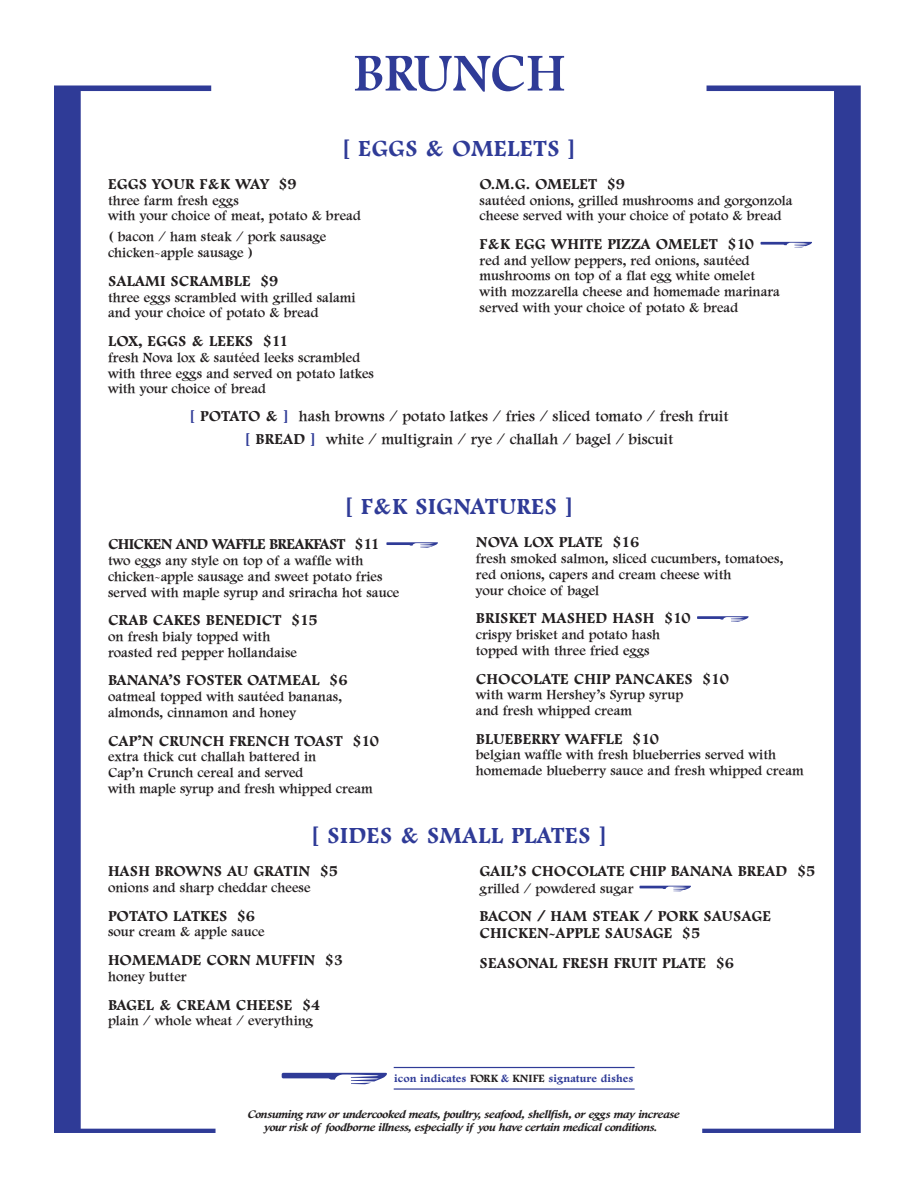
<style>
.page{position:relative;width:918px;height:1188px;background:#fff}
.page>*{position:absolute;margin:0;border:0;box-sizing:border-box;transform-origin:0 0}
.t1{font:55.5px "Footlight";color:#2f3b97}
.t2{font:700 24px "Footlight";color:#2f3b97}
.t3{font:700 15.75px/16.5px "Footlight";color:#231f20}
.t4{font:15.75px/23.2px "Footlight";color:#231f20;text-align:center}
.t5{font:700 15.75px "Footlight";letter-spacing:-.05em;color:#231f20}
.t6{font:700 15.75px "Footlight";letter-spacing:-.025em;color:#231f20}
.t7{font:14.25px/15.8px "Footlight";color:#231f20}
.t8{font:italic 700 12px/13.5px "Footlight";letter-spacing:-.03em;color:#231f20;text-align:center}
.t9{font:700 11.55px "Footlight";color:#2f3b97}
.s1{font-weight:700;color:#2f3b97}
.s2{font-weight:700}
.s3{color:#231f20}
</style>
<div class="page">
<svg style="left:54px;top:86px;width:162px;height:1047px"></svg>
<svg style="left:702px;top:86px;width:159px;height:1047px"></svg>
<svg style="left:282px;top:1073px;width:105px;height:11px"></svg>
<hr style="left:394px;top:1067px;width:241px;height:1px;background:#2f3b97">
<hr style="left:394px;top:1088px;width:241px;height:2px;background:#2f3b97">
<svg style="left:761px;top:242px;width:51px;height:6px"></svg>
<svg style="left:386px;top:542px;width:52px;height:6px"></svg>
<svg style="left:697px;top:616px;width:52px;height:6px"></svg>
<svg style="left:639px;top:886px;width:52px;height:5px"></svg>
<h1 class="t1" style="left:354px;top:40px;width:214px">BRUNCH</h1>
<h2 class="t2" style="left:342px;top:134px;width:236px">[ EGGS &amp; OMELETS ]</h2>
<p class="t3" style="left:108px;top:175px;width:191px">EGGS YOUR F&amp;K WAY $9</p>
<p class="t7" style="left:108px;top:192px;width:254px">three farm fresh eggs<br>with your choice of meat, potato &amp; bread</p>
<p class="t7" style="left:108px;top:229px;width:220px">( bacon / ham steak / pork sausage chicken-apple sausage )</p>
<p class="t3" style="left:108px;top:272px;width:172px">SALAMI SCRAMBLE $9</p>
<p class="t7" style="left:108px;top:289px;width:249px">three eggs scrambled with grilled salami and your choice of potato &amp; bread</p>
<p class="t3" style="left:108px;top:333px;width:183px">LOX, EGGS &amp; LEEKS $11</p>
<p class="t7" style="left:108px;top:349px;width:268px">fresh Nova lox &amp; sautéed leeks scrambled with three eggs and served on potato latkes with your choice of bread</p>
<p class="t3" style="left:480px;top:175px;width:147px">O.M.G. OMELET $9</p>
<p class="t7" style="left:480px;top:192px;width:315px">sautéed onions, grilled mushrooms and gorgonzola cheese served with your choice of potato &amp; bread</p>
<p class="t3" style="left:480px;top:236px;width:276px">F&amp;K EGG WHITE PIZZA OMELET $10</p>
<p class="t7" style="left:480px;top:252px;width:302px">red and yellow peppers, red onions, sautéed mushrooms on top of a flat egg white omelet with mozzarella cheese and homemade marinara served with your choice of potato &amp; bread</p>
<p class="t4" style="left:189px;top:404px;width:541px"><span class="s1">[</span> <span class="s2">POTATO &amp;</span> <span class="s1">]</span> hash browns / potato latkes / fries / sliced tomato / fresh fruit <span class="s1">[</span> <span class="s2">BREAD</span> <span class="s1">]</span> white / multigrain / rye / challah / bagel / biscuit</p>
<h2 class="t2" style="left:344px;top:492px;width:231px">[ F&amp;K SIGNATURES ]</h2>
<p class="t5" style="left:108px;top:535px;width:274px">CHICKEN AND WAFFLE BREAKFAST $11</p>
<p class="t7" style="left:108px;top:553px;width:293px">two eggs any style on top of a waffle with chicken-apple sausage and sweet potato fries served with maple syrup and sriracha hot sauce</p>
<p class="t3" style="left:108px;top:612px;width:212px">CRAB CAKES BENEDICT $15</p>
<p class="t7" style="left:108px;top:629px;width:191px">on fresh bialy topped with roasted red pepper hollandaise</p>
<p class="t3" style="left:108px;top:672px;width:241px">BANANA’S FOSTER OATMEAL $6</p>
<p class="t7" style="left:108px;top:689px;width:236px">oatmeal topped with sautéed bananas, almonds, cinnamon and honey</p>
<p class="t3" style="left:108px;top:732px;width:273px">CAP’N CRUNCH FRENCH TOAST $10</p>
<p class="t7" style="left:108px;top:749px;width:267px">extra thick cut challah battered in<br>Cap’n Crunch cereal and served<br>with maple syrup and fresh whipped cream</p>
<p class="t6" style="left:476px;top:533px;width:165px">NOVA LOX PLATE $16</p>
<p class="t7" style="left:476px;top:551px;width:309px">fresh smoked salmon, sliced cucumbers, tomatoes, red onions, capers and cream cheese with<br>your choice of bagel</p>
<p class="t3" style="left:476px;top:610px;width:217px">BRISKET MASHED HASH $10</p>
<p class="t7" style="left:476px;top:627px;width:186px">crispy brisket and potato hash topped with three fried eggs</p>
<p class="t3" style="left:476px;top:670px;width:255px">CHOCOLATE CHIP PANCAKES $10</p>
<p class="t7" style="left:476px;top:687px;width:209px">with warm Hershey’s Syrup syrup and fresh whipped cream</p>
<p class="t3" style="left:476px;top:730px;width:185px">BLUEBERRY WAFFLE $10</p>
<p class="t7" style="left:476px;top:747px;width:330px">belgian waffle with fresh blueberries served with homemade blueberry sauce and fresh whipped cream</p>
<h2 class="t2" style="left:310px;top:821px;width:299px">[ SIDES &amp; SMALL PLATES ]</h2>
<p class="t3" style="left:108px;top:863px;width:232px">HASH BROWNS AU GRATIN $5</p>
<p class="t7" style="left:108px;top:880px;width:204px">onions and sharp cheddar cheese</p>
<p class="t3" style="left:108px;top:907px;width:149px">POTATO LATKES $6</p>
<p class="t7" style="left:108px;top:924px;width:158px">sour cream &amp; apple sauce</p>
<p class="t3" style="left:108px;top:952px;width:237px">HOMEMADE CORN MUFFIN $3</p>
<p class="t7" style="left:108px;top:968px;width:80px">honey butter</p>
<p class="t3" style="left:108px;top:996px;width:214px">BAGEL &amp; CREAM CHEESE $4</p>
<p class="t7" style="left:108px;top:1013px;width:207px">plain / whole wheat / everything</p>
<p class="t3" style="left:480px;top:863px;width:337px">GAIL’S CHOCOLATE CHIP BANANA BREAD $5</p>
<p class="t7" style="left:480px;top:880px;width:155px">grilled / powdered sugar</p>
<p class="t3" style="left:480px;top:908px;width:293px">BACON / HAM STEAK / PORK SAUSAGE<br>CHICKEN-APPLE SAUSAGE $5</p>
<p class="t3" style="left:480px;top:955px;width:256px">SEASONAL FRESH FRUIT PLATE $6</p>
<p class="t9" style="left:394px;top:1072px;width:241px">icon indicates <span class="s3">FORK</span> &amp; <span class="s3">KNIFE</span> signature dishes</p>
<p class="t8" style="left:247px;top:1107px;width:434px">Consuming raw or undercooked meats, poultry, seafood, shellfish, or eggs may increase your risk of foodborne illness, especially if you have certain medical conditions.</p>
</div>
